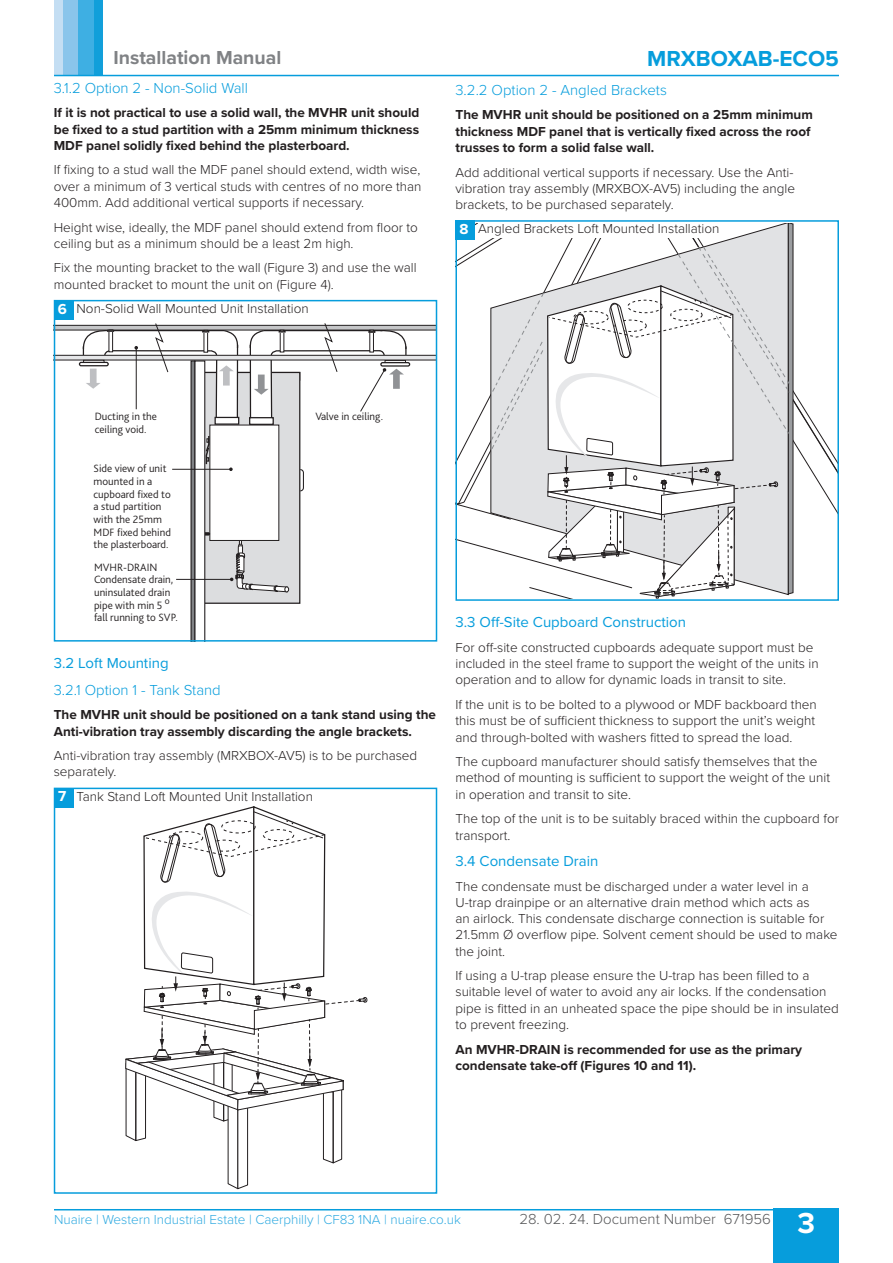
<style>
.page{position:relative;width:893px;height:1263px;background:#fff}
.page>*{position:absolute;margin:0;border:0;box-sizing:border-box;transform-origin:0 0}
.t1{font:700 22.5px "Proxima Nova";color:#069ddc}
.t2{font:700 19.5px "Proxima Nova";color:#808285}
.t3{font:300 15px "Proxima Nova";color:#069ddc}
.t4{font:15px "Proxima Nova";color:#069ddc}
.t5{font:300 15px "Proxima Nova";color:#57585a}
.t6{font:700 15px "Proxima Nova";color:#fff}
.Text{font:300 13.5px/16.2px "Proxima Nova";color:#231f20}
.Text-2{font:700 13.5px/16.2px "Proxima Nova";color:#231f20}
.t7{font:300 13.5px "Proxima Nova";color:#30aae1}
.t8{font:300 11.1px/12.6px "Bliss 2";color:#231f20}
.s1{font-weight:700;font-size:30px;color:#fff}
</style>
<div class="page">
<div style="left:773px;top:1209px;width:66px;height:54px;background:#069ddc"></div>
<div style="left:94px;top:0;width:9px;height:75px;background:#119fda"></div>
<div style="left:78px;top:0;width:16px;height:75px;background:#3eafe3"></div>
<div style="left:62px;top:0;width:16px;height:75px;background:#8ac5eb"></div>
<div style="left:54px;top:0;width:8px;height:75px;background:#c4def3"></div>
<hr style="left:54px;top:1209px;width:785px;height:1px;background:#069ddc">
<hr style="left:54px;top:75px;width:785px;height:1px;background:#069ddc">
<div style="left:54px;top:300px;width:20px;height:20px;background:#069ddc"></div>
<svg style="left:57px;top:323px;width:377px;height:316px"></svg>
<div style="left:54px;top:300px;width:383px;height:342px;border:2px solid #069ddc"></div>
<div style="left:54px;top:788px;width:383px;height:406px;border:2px solid #069ddc"></div>
<div style="left:54px;top:788px;width:20px;height:19px;background:#069ddc"></div>
<svg style="left:125px;top:806px;width:243px;height:383px"></svg>
<svg style="left:458px;top:223px;width:370px;height:375px"></svg>
<div style="left:455px;top:220px;width:384px;height:381px;border:2px solid #069ddc"></div>
<div style="left:455px;top:220px;width:20px;height:20px;background:#069ddc"></div>
<div style="left:478px;top:223px;width:241px;height:15px;background:#fff"></div>
<h2 class="t2" style="left:113px;top:43px;width:169px">Installation Manual</h2>
<h1 class="t1" style="left:647px;top:42px;width:193px">MRXBOXAB-ECO5</h1>
<p class="t3" style="left:54px;top:76px;width:196px">3.1.2 Option 2 - Non-Solid Wall</p>
<p class="Text-2" style="left:54px;top:104px;width:367px;text-align:justify">If it is not practical to use a solid wall, the MVHR unit should be fixed to a stud partition with a 25mm minimum thickness MDF panel solidly fixed behind the plasterboard.</p>
<p class="Text" style="left:54px;top:161px;width:369px;text-align:justify">If fixing to a stud wall the MDF panel should extend, width wise, over a minimum of 3 vertical studs with centres of no more than 400mm. Add additional vertical supports if necessary.</p>
<p class="Text" style="left:54px;top:218px;width:366px">Height wise, ideally, the MDF panel should extend from floor to ceiling but as a minimum should be a least 2m high.</p>
<p class="Text" style="left:54px;top:259px;width:364px">Fix the mounting bracket to the wall (Figure 3) and use the wall mounted bracket to mount the unit on (Figure 4).</p>
<p class="t6" style="left:58px;top:297px;width:11px">6</p>
<p class="Text" style="left:77px;top:300px;width:234px">Non-Solid Wall Mounted Unit Installation</p>
<p class="t3" style="left:455px;top:79px;width:213px">3.2.2 Option 2 - Angled Brackets</p>
<p class="Text-2" style="left:455px;top:107px;width:359px">The MVHR unit should be positioned on a 25mm minimum thickness MDF panel that is vertically fixed across the roof trusses to form a solid false wall.</p>
<p class="Text" style="left:455px;top:163px;width:341px;text-align:justify">Add additional vertical supports if necessary. Use the Anti&shy;vibration tray assembly (MRXBOX-AV5) including the angle brackets, to be purchased separately.</p>
<p class="t6" style="left:460px;top:218px;width:11px">8</p>
<p class="Text" style="left:478px;top:220px;width:243px">Angled Brackets Loft Mounted Installation</p>
<p class="t8" style="left:95px;top:410px;width:64px">Ducting in the ceiling void.</p>
<p class="t8" style="left:94px;top:462px;width:74px">Side view of unit</p>
<p class="t8" style="left:94px;top:500px;width:69px">a stud partition</p>
<p class="t8" style="left:94px;top:475px;width:60px">mounted in a</p>
<p class="t8" style="left:94px;top:487px;width:79px">cupboard fixed to</p>
<p class="t8" style="left:94px;top:513px;width:79px">with the 25mm<br>MDF fixed behind</p>
<p class="t8" style="left:94px;top:560px;width:65px">MVHR-DRAIN</p>
<p class="t8" style="left:94px;top:538px;width:76px">the plasterboard.</p>
<p class="t8" style="left:94px;top:573px;width:85px">Condensate drain, uninsulated drain pipe with min 5 <sup>o </sup>fall running to SVP.</p>
<p class="t8" style="left:316px;top:410px;width:69px">Valve in ceiling.</p>
<p class="t4" style="left:54px;top:652px;width:116px">3.2 Loft Mounting</p>
<p class="t3" style="left:54px;top:678px;width:169px">3.2.1 Option 1 - Tank Stand</p>
<p class="Text-2" style="left:54px;top:706px;width:384px">The MVHR unit should be positioned on a tank stand using the<br>Anti-vibration tray assembly discarding the angle brackets.</p>
<p class="Text" style="left:54px;top:747px;width:365px">Anti-vibration tray assembly (MRXBOX-AV5) is to be purchased separately.</p>
<p class="t6" style="left:58px;top:785px;width:10px">7</p>
<p class="Text" style="left:77px;top:787px;width:238px">Tank Stand Loft Mounted Unit Installation</p>
<p class="t4" style="left:455px;top:611px;width:232px">3.3 Off-Site Cupboard Construction</p>
<p class="Text" style="left:455px;top:639px;width:365px">For off-site constructed cupboards adequate support must be included in the steel frame to support the weight of the units in operation and to allow for dynamic loads in transit to site.</p>
<p class="Text" style="left:455px;top:696px;width:363px">If the unit is to be bolted to a plywood or MDF backboard then this must be of sufficient thickness to support the unit’s weight and through-bolted with washers fitted to spread the load.</p>
<p class="Text" style="left:455px;top:753px;width:376px">The cupboard manufacturer should satisfy themselves that the method of mounting is sufficient to support the weight of the unit in operation and transit to site.</p>
<p class="Text" style="left:455px;top:810px;width:385px">The top of the unit is to be suitably braced within the cupboard for transport.</p>
<p class="t4" style="left:455px;top:850px;width:144px">3.4 Condensate Drain</p>
<p class="Text" style="left:455px;top:877px;width:383px">The condensate must be discharged under a water level in a U-trap drainpipe or an alternative drain method which acts as<br>an airlock. This condensate discharge connection is suitable for 21.5mm Ø overflow pipe. Solvent cement should be used to make the joint.</p>
<p class="Text" style="left:455px;top:967px;width:385px">If using a U-trap please ensure the U-trap has been filled to a suitable level of water to avoid any air locks. If the condensation pipe is fitted in an unheated space the pipe should be in insulated to prevent freezing.</p>
<p class="Text-2" style="left:455px;top:1041px;width:348px">An MVHR-DRAIN is recommended for use as the primary condensate take-off (Figures 10 and 11).</p>
<p class="t7" style="left:54px;top:1209px;width:408px">Nuaire | Western Industrial Estate | Caerphilly | CF83 1NA | nuaire.co.uk</p>
<p class="t5" style="left:519px;top:1208px;width:297px">28. 02. 24. Document Number 671956 <span class="s1">3</span></p>
</div>
